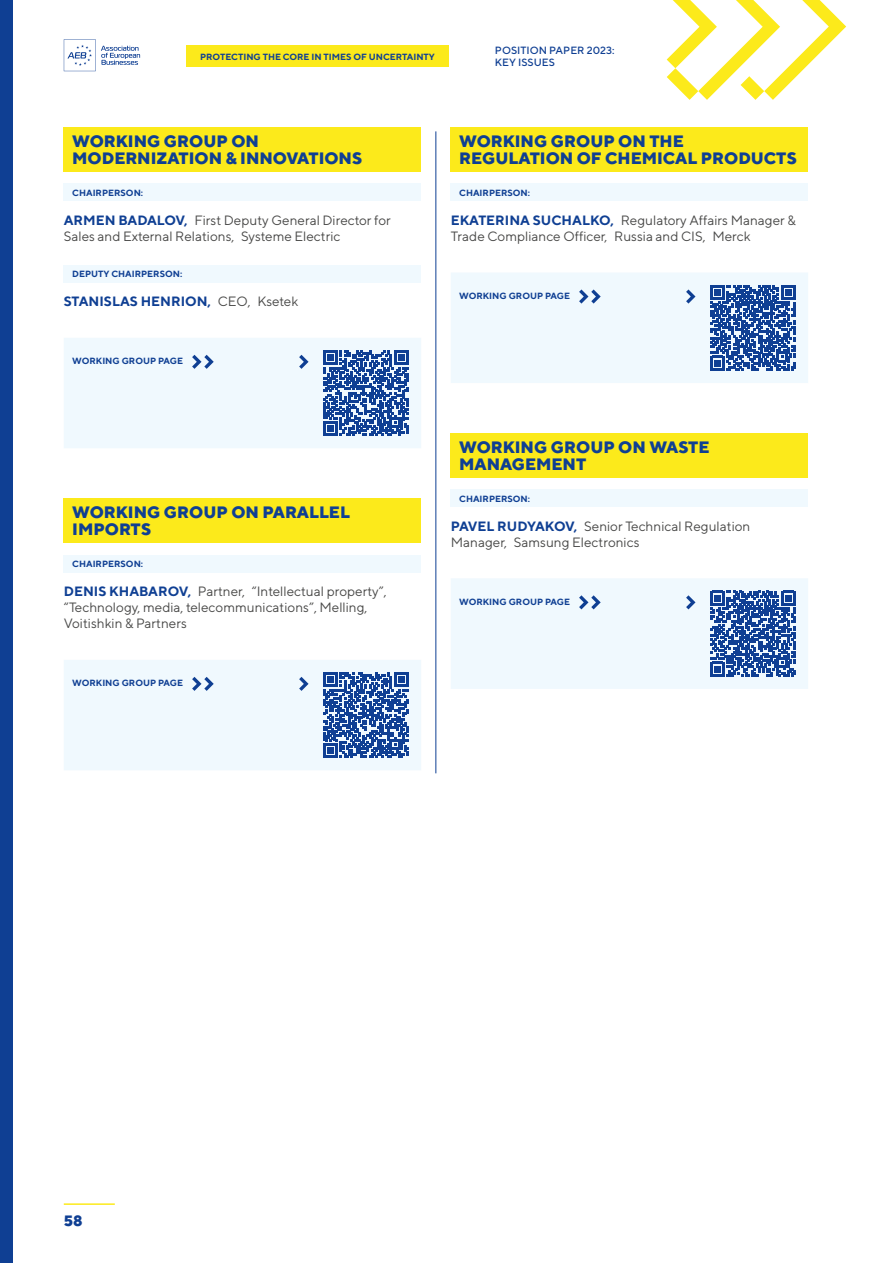
<style>
.page{position:relative;width:893px;height:1263px;background:#fff}
.page>*{position:absolute;margin:0;border:0;box-sizing:border-box;transform-origin:0 0}
.COM_H2_r{font:800 16.5px/16.5px "TT Norms";color:#0f3f93}
.t1{font:800 15px "TT Norms";color:#0f3f93}
.COM__job{font:13.5px/16.2px "TT Norms";color:#484847}
.COM__job-2{font:700 13.5px "TT Norms";color:#0f3f93}
.t2{font:500 10.5px/12px "TT Norms";color:#0f3f93}
.COM__H_3{font:700 9px "TT Norms";color:#0f3f93}
.COM__H_3_page{font:700 9px "TT Norms";color:#0f3f93}
.s1{font-weight:700;color:#0f3f93}
.s2{font-weight:400;color:#484847}
</style>
<div class="page">
<div style="left:64px;top:127px;width:357px;height:45px;background:#fcea1b"></div>
<div style="left:64px;top:184px;width:357px;height:17px;background:#f0f9fe"></div>
<div style="left:64px;top:265px;width:357px;height:17px;background:#f0f9fe"></div>
<div style="left:64px;top:498px;width:357px;height:45px;background:#fcea1b"></div>
<div style="left:64px;top:555px;width:357px;height:17px;background:#f0f9fe"></div>
<svg style="left:64px;top:338px;width:357px;height:110px"></svg>
<svg style="left:64px;top:660px;width:357px;height:110px"></svg>
<div style="left:451px;top:127px;width:357px;height:45px;background:#fcea1b"></div>
<div style="left:451px;top:184px;width:357px;height:17px;background:#f0f9fe"></div>
<div style="left:451px;top:433px;width:357px;height:44px;background:#fcea1b"></div>
<div style="left:451px;top:490px;width:357px;height:17px;background:#f0f9fe"></div>
<svg style="left:451px;top:273px;width:357px;height:110px"></svg>
<svg style="left:451px;top:578px;width:357px;height:111px"></svg>
<hr style="left:436px;top:131px;width:1px;height:642px;background:#0f3f93">
<hr style="left:64px;top:1203px;width:51px;height:2px;background:#fcea1b">
<div style="left:0;top:0;width:13px;height:1263px;background:#0f3f93"></div>
<svg style="left:64px;top:39px;width:76px;height:32px"></svg>
<svg style="left:666px;top:0;width:180px;height:100px"></svg>
<div style="left:186px;top:46px;width:263px;height:21px;background:#fcea1b"></div>
<p class="COM__H_3" style="left:200px;top:51px;width:236px">PROTECTING THE CORE IN TIMES OF UNCERTAINTY</p>
<p class="t2" style="left:495px;top:44px;width:121px">POSITION PAPER 2023:<br>KEY ISSUES</p>
<p class="COM_H2_r" style="left:72px;top:133px;width:291px">WORKING GROUP ON<br>MODERNIZATION &amp; INNOVATIONS</p>
<p class="COM__H_3" style="left:72px;top:187px;width:72px">CHAIRPERSON:</p>
<p class="COM__job" style="left:64px;top:212px;width:329px"><span class="s1">ARMEN BADALOV,</span> First Deputy General Director for<br>Sales and External Relations, Systeme Electric</p>
<p class="COM__H_3" style="left:72px;top:268px;width:112px">DEPUTY CHAIRPERSON:</p>
<p class="COM__job-2" style="left:64px;top:293px;width:236px">STANISLAS HENRION, <span class="s2">CEO, Ksetek</span></p>
<p class="COM__H_3_page" style="left:72px;top:355px;width:112px">WORKING GROUP PAGE</p>
<p class="COM_H2_r" style="left:72px;top:504px;width:279px">WORKING GROUP ON PARALLEL<br>IMPORTS</p>
<p class="COM__H_3" style="left:72px;top:558px;width:72px">CHAIRPERSON:</p>
<p class="COM__job" style="left:64px;top:583px;width:324px"><span class="s1">DENIS KHABAROV,</span> Partner, “Intellectual property”, “Technology, media, telecommunications”, Melling,<br>Voitishkin &amp; Partners</p>
<p class="COM__H_3_page" style="left:72px;top:677px;width:112px">WORKING GROUP PAGE</p>
<p class="COM_H2_r" style="left:459px;top:133px;width:339px">WORKING GROUP ON THE<br>REGULATION OF CHEMICAL PRODUCTS</p>
<p class="COM__H_3" style="left:459px;top:187px;width:72px">CHAIRPERSON:</p>
<p class="COM__job" style="left:451px;top:212px;width:347px"><span class="s1">EKATERINA SUCHALKO,</span> Regulatory Affairs Manager &amp;<br>Trade Compliance Officer, Russia and CIS, Merck</p>
<p class="COM__H_3_page" style="left:459px;top:290px;width:112px">WORKING GROUP PAGE</p>
<p class="COM_H2_r" style="left:459px;top:439px;width:252px">WORKING GROUP ON WASTE<br>MANAGEMENT</p>
<p class="COM__H_3" style="left:459px;top:493px;width:72px">CHAIRPERSON:</p>
<p class="COM__job" style="left:451px;top:517px;width:301px"><span class="s1">PAVEL RUDYAKOV,</span> Senior Technical Regulation<br>Manager, Samsung Electronics</p>
<p class="COM__H_3_page" style="left:459px;top:596px;width:112px">WORKING GROUP PAGE</p>
<p class="t1" style="left:64px;top:1211px;width:20px">58</p>
</div>
